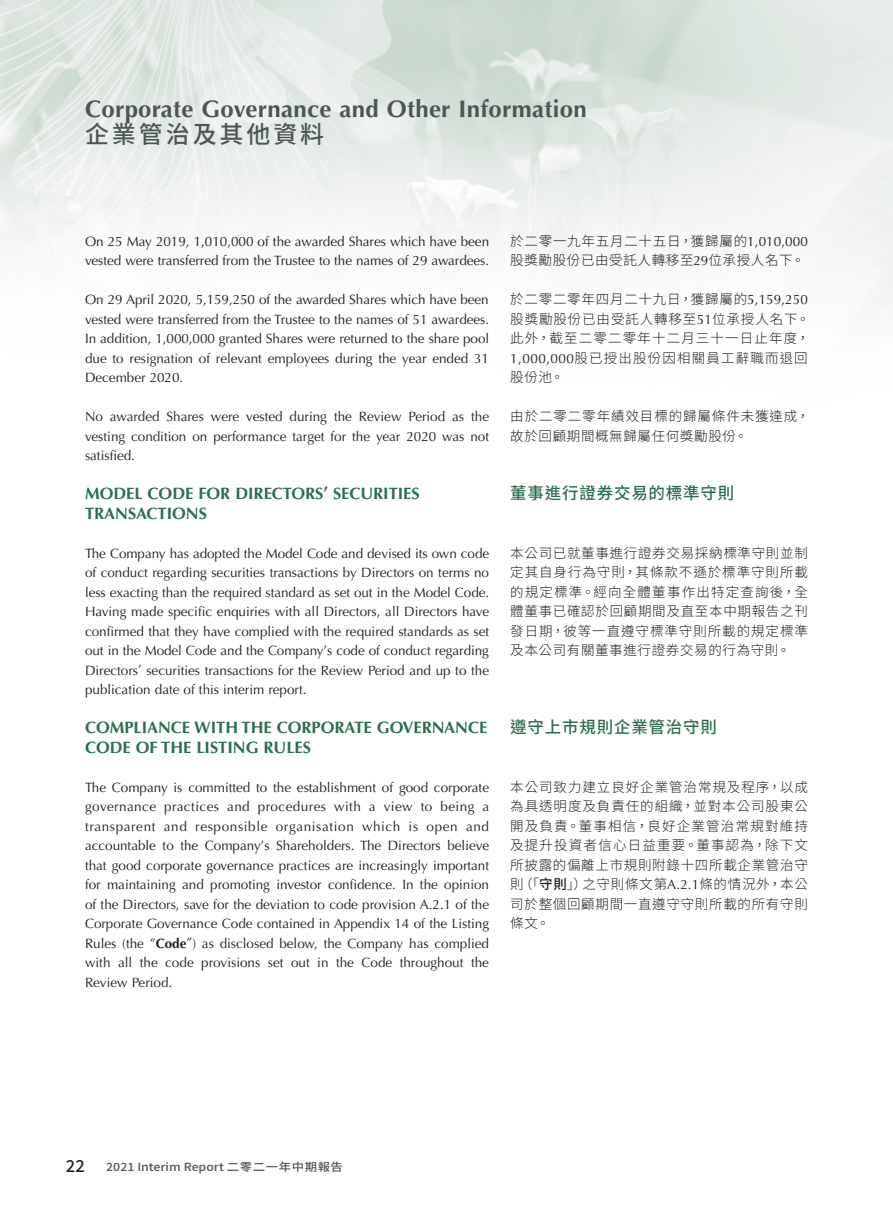
<style>
.page{position:relative;width:893px;height:1212px;background:#fff}
.page>*{position:absolute;margin:0;border:0;box-sizing:border-box;transform-origin:0 0}
.t1{font:700 24px "Optima LT Std";letter-spacing:.015em;color:#4b5655}
.t2{font:500 24px "Source Han Sans TC";letter-spacing:.12em;color:#4b5655}
.Heading_1{font:700 16.5px/19.5px "Optima LT Std";color:#2a6f50}
.C_Heading_1{font:500 16.5px "Source Han Sans TC";letter-spacing:.05em;color:#2a6f50}
.Body_Text{font:13.5px/19.5px "Optima LT Std";color:#231f20;text-align:justify}
.C_Body_Text{font:300 13.5px/19.5px "Source Han Sans TC";letter-spacing:.055em;color:#231f20}
.t3{font:500 11.25px "Source Han Sans TC";color:#4b5655;scale:1.1 1}
.s1{font-weight:700}
.s2{font-family:"Optima LT Std";font-weight:400}
.s3{font-weight:500}
</style>
<div class="page">
<img style="left:0;top:0;width:893px;height:311px">
<h1 class="t1" style="left:85px;top:95px;width:503px">Corporate Governance and Other Information</h1>
<h1 class="t2" style="left:85px;top:121px;width:241px">企業管治及其他資料</h1>
<p class="Body_Text" style="left:85px;top:232px;width:406px">On 25 May 2019, 1,010,000 of the awarded Shares which have been vested were transferred from the Trustee to the names of 29 awardees.</p>
<p class="Body_Text" style="left:85px;top:290px;width:406px">On 29 April 2020, 5,159,250 of the awarded Shares which have been vested were transferred from the Trustee to the names of 51 awardees.<br>In addition, 1,000,000 granted Shares were returned to the share pool due to resignation of relevant employees during the year ended 31<br>December 2020.</p>
<p class="Body_Text" style="left:85px;top:407px;width:406px">No awarded Shares were vested during the Review Period as the vesting condition on performance target for the year 2020 was not satisfied.</p>
<p class="Heading_1" style="left:85px;top:484px;width:336px">MODEL CODE FOR DIRECTORS’ SECURITIES<br>TRANSACTIONS</p>
<p class="Body_Text" style="left:85px;top:544px;width:406px">The Company has adopted the Model Code and devised its own code of conduct regarding securities transactions by Directors on terms no less exacting than the required standard as set out in the Model Code.<br>Having made specific enquiries with all Directors, all Directors have confirmed that they have complied with the required standards as set out in the Model Code and the Company’s code of conduct regarding Directors’ securities transactions for the Review Period and up to the publication date of this interim report.</p>
<p class="Heading_1" style="left:85px;top:718px;width:404px">COMPLIANCE WITH THE CORPORATE GOVERNANCE<br>CODE OF THE LISTING RULES</p>
<p class="Body_Text" style="left:85px;top:778px;width:406px">The Company is committed to the establishment of good corporate governance practices and procedures with a view to being a transparent and responsible organisation which is open and accountable to the Company’s Shareholders. The Directors believe that good corporate governance practices are increasingly important for maintaining and promoting investor confidence. In the opinion of the Directors, save for the deviation to code provision A.2.1 of the Corporate Governance Code contained in Appendix 14 of the Listing Rules (the “<span class="s1">Code</span>”) as disclosed below, the Company has complied with all the code provisions set out in the Code throughout the Review Period.</p>
<p class="C_Body_Text" style="left:510px;top:231px;width:299px">於二零一九年五月二十五日，獲歸屬的<span class="s2">1,010,000</span>股獎勵股份已由受託人轉移至<span class="s2">29</span>位承授人名下。</p>
<p class="C_Body_Text" style="left:510px;top:290px;width:301px">於二零二零年四月二十九日，獲歸屬的<span class="s2">5,159,250</span>股獎勵股份已由受託人轉移至<span class="s2">51</span>位承授人名下。此外，截至二零二零年十二月三十一日止年度，<br><span class="s2">1,000,000</span>股已授出股份因相關員工辭職而退回股份池。</p>
<p class="C_Body_Text" style="left:510px;top:407px;width:301px">由於二零二零年績效目標的歸屬條件未獲達成，故於回顧期間概無歸屬任何獎勵股份。</p>
<p class="C_Heading_1" style="left:510px;top:484px;width:226px">董事進行證券交易的標準守則</p>
<p class="C_Body_Text" style="left:510px;top:543px;width:299px;text-align:justify">本公司已就董事進行證券交易採納標準守則並制定其自身行為守則，其條款不遜於標準守則所載的規定標準。經向全體董事作出特定查詢後，全體董事已確認於回顧期間及直至本中期報告之刊發日期，彼等一直遵守標準守則所載的規定標準及本公司有關董事進行證券交易的行為守則。</p>
<p class="C_Heading_1" style="left:510px;top:718px;width:208px">遵守上市規則企業管治守則</p>
<p class="C_Body_Text" style="left:510px;top:777px;width:299px;text-align:justify">本公司致力建立良好企業管治常規及程序，以成為具透明度及負責任的組織，並對本公司股東公開及負責。董事相信，良好企業管治常規對維持及提升投資者信心日益重要。董事認為，除下文所披露的偏離上市規則附錄十四所載企業管治守則（「<span class="s3">守則</span>」）之守則條文第<span class="s2">A.2.1</span>條的情況外，本公司於整個回顧期間一直遵守守則所載的所有守則條文。</p>
<p class="t3" style="left:137px;top:1160px;width:188px">Interim Report 二零二一年中期報告</p>
</div>
